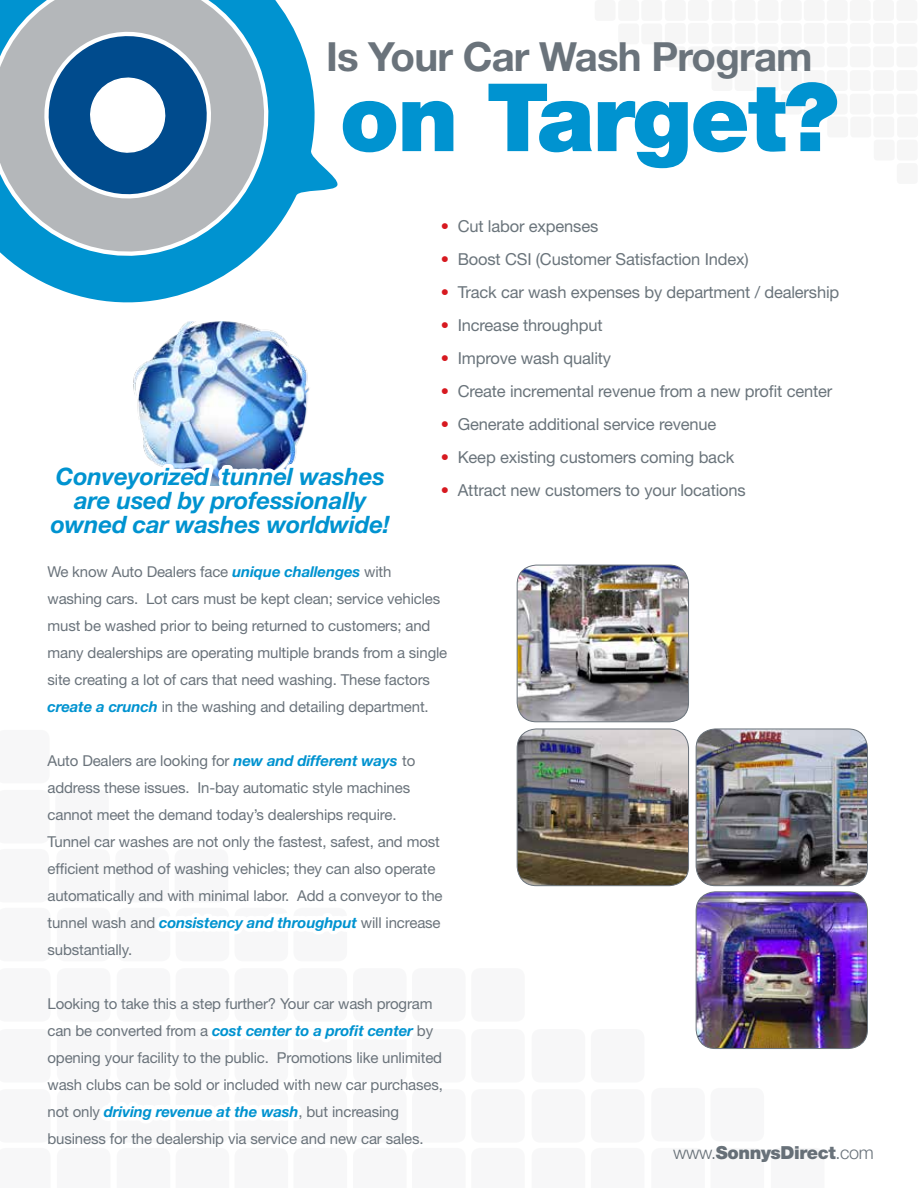
<style>
.page{position:relative;width:918px;height:1188px;background:#fff}
.page>*{position:absolute;margin:0;border:0;box-sizing:border-box;transform-origin:0 0}
.t1{font:900 94.35px "Helvetica Neue";letter-spacing:-.02em;color:#0093d0}
.t2{font:700 40.2px "Helvetica Neue";letter-spacing:-.02em;color:#6a737b}
.t3{font:italic 700 24px/24px "Helvetica Neue";letter-spacing:-.01em;color:#0093d0;text-align:center}
.t4{font:900 18px "Helvetica Neue";letter-spacing:-.02em;color:#6a737b}
.t5{font:16.5px "Helvetica Neue";letter-spacing:-.01em;color:#6a747b}
.t6{font:15px/27px "Helvetica Neue";letter-spacing:-.01em;color:#6a737b}
.s1{color:#d71920}
.s2{font-weight:700;font-style:italic;color:#0093d0}
.s3{font-weight:300}
</style>
<div class="page">
<svg style="left:0;top:0;width:283px;height:276px"></svg>
<img style="left:517px;top:565px;width:172px;height:157px">
<div style="left:517px;top:565px;width:172px;height:157px;border:1px solid #6a737b;border-radius:19px"></div>
<img style="left:517px;top:729px;width:172px;height:157px">
<div style="left:517px;top:729px;width:172px;height:157px;border:1px solid #6a737b;border-radius:19px"></div>
<img style="left:696px;top:729px;width:172px;height:157px">
<div style="left:696px;top:729px;width:172px;height:157px;border:1px solid #6a737b;border-radius:19px"></div>
<img style="left:696px;top:892px;width:172px;height:157px">
<div style="left:696px;top:892px;width:172px;height:157px;border:1px solid #6a737b;border-radius:19px"></div>
<svg style="left:31px;top:19px;width:307px;height:467px"></svg>
<h2 class="t2" style="left:326px;top:32px;width:488px">Is Your Car Wash Program</h2>
<h1 class="t1" style="left:340px;top:61px;width:500px">on Target?</h1>
<h3 class="t3" style="left:51px;top:464px;width:341px">Conveyorized tunnel washes are used by professionally owned car washes worldwide!</h3>
<p class="t5" style="left:441px;top:217px;width:159px"><span class="s1">•</span> Cut labor expenses</p>
<p class="t5" style="left:441px;top:250px;width:309px"><span class="s1">•</span> Boost CSI (Customer Satisfaction Index)</p>
<p class="t5" style="left:441px;top:283px;width:400px"><span class="s1">•</span> Track car wash expenses by department / dealership</p>
<p class="t5" style="left:441px;top:316px;width:163px"><span class="s1">•</span> Increase throughput</p>
<p class="t5" style="left:441px;top:349px;width:172px"><span class="s1">•</span> Improve wash quality</p>
<p class="t5" style="left:441px;top:382px;width:393px"><span class="s1">•</span> Create incremental revenue from a new profit center</p>
<p class="t5" style="left:441px;top:415px;width:277px"><span class="s1">•</span> Generate additional service revenue</p>
<p class="t5" style="left:441px;top:448px;width:295px"><span class="s1">•</span> Keep existing customers coming back</p>
<p class="t5" style="left:441px;top:481px;width:306px"><span class="s1">•</span> Attract new customers to your locations</p>
<p class="t6" style="left:48px;top:558px;width:401px">We know Auto Dealers face <span class="s2">unique challenges</span> with washing cars. Lot cars must be kept clean; service vehicles must be washed prior to being returned to customers; and many dealerships are operating multiple brands from a single site creating a lot of cars that need washing. These factors <span class="s2">create a crunch</span> in the washing and detailing department.</p>
<p class="t6" style="left:48px;top:747px;width:397px">Auto Dealers are looking for <span class="s2">new and different ways</span> to address these issues. In-bay automatic style machines cannot meet the demand today’s dealerships require.<br>Tunnel car washes are not only the fastest, safest, and most efficient method of washing vehicles; they can also operate automatically and with minimal labor. Add a conveyor to the tunnel wash and <span class="s2">consistency and throughput</span> will increase substantially.</p>
<p class="t6" style="left:48px;top:990px;width:397px">Looking to take this a step further? Your car wash program can be converted from a <span class="s2">cost center to a profit center</span> by opening your facility to the public. Promotions like unlimited wash clubs can be sold or included with new car purchases, not only <span class="s2">driving revenue at the wash</span>, but increasing business for the dealership via service and new car sales.</p>
<p class="t4" style="left:673px;top:1142px;width:202px"><span class="s3">www.</span>SonnysDirect<span class="s3">.com</span></p>
</div>
